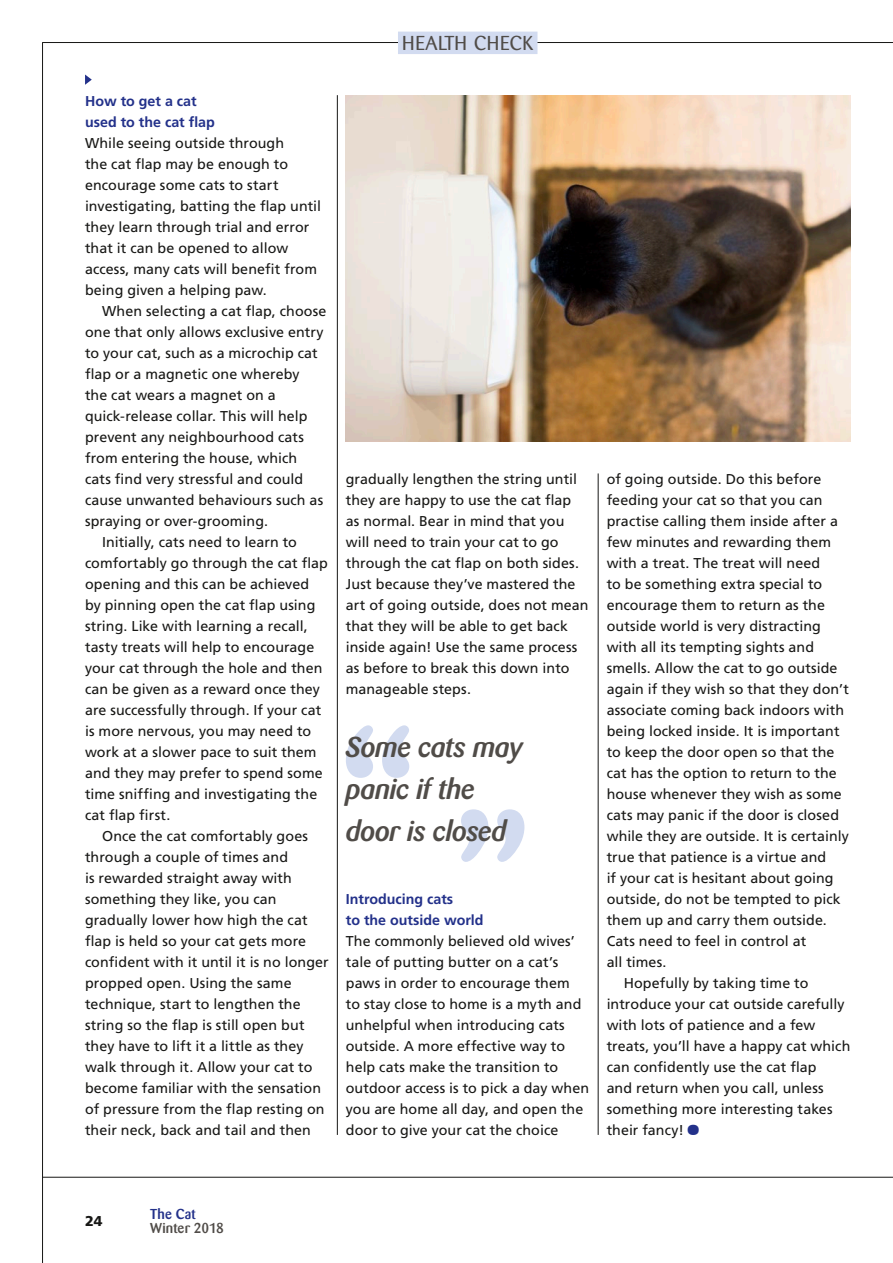
<style>
.page{position:relative;width:893px;height:1263px;background:#fff}
.page>*{position:absolute;margin:0;border:0;box-sizing:border-box;transform-origin:0 0}
.t1{font:italic 500 28.5px/42px "Barmeno BQ";letter-spacing:-.005em;color:#504c48}
.t2{font:19.95px "Barmeno BQ";letter-spacing:.02em;color:#504c48}
.t3{font:14.25px/21px "Frutiger";letter-spacing:.005em;color:#171715}
.t4{font:700 14.25px/21px "Frutiger";color:#23318a}
.t5{font:500 14.25px "Barmeno BQ";letter-spacing:.005em;color:#504c48}
.t6{font:500 14.25px "Barmeno BQ";letter-spacing:.015em;color:#23318a}
.t7{font:900 14.25px "Frutiger";color:#171715}
.s1{font-family:"The Cat Glyphs";color:#23318a}
</style>
<div class="page">
<img style="left:346px;top:95px;width:504px;height:347px">
<hr style="left:42px;top:1177px;width:851px;height:1px;background:#171715">
<hr style="left:42px;top:42px;width:851px;height:1px;background:#171715">
<hr style="left:42px;top:42px;width:1px;height:1221px;background:#171715">
<hr style="left:598px;top:473px;width:1px;height:662px;background:#171715">
<hr style="left:337px;top:95px;width:1px;height:1040px;background:#171715">
<div style="left:398px;top:32px;width:139px;height:22px;background:#d2dbf0"></div>
<svg style="left:461px;top:809px;width:63px;height:53px"></svg>
<svg style="left:346px;top:725px;width:63px;height:53px"></svg>
<svg style="left:85px;top:75px;width:7px;height:10px"></svg>
<h2 class="t2" style="left:402px;top:31px;width:133px">HEALTH CHECK</h2>
<p class="t4" style="left:85px;top:90px;width:131px">How to get a cat used to the cat flap</p>
<p class="t3" style="left:85px;top:132px;width:238px">While seeing outside through<br>the cat flap may be enough to encourage some cats to start investigating, batting the flap until they learn through trial and error that it can be opened to allow access, many cats will benefit from being given a helping paw.</p>
<p class="t3" style="left:102px;top:300px;width:226px">When selecting a cat flap, choose</p>
<p class="t3" style="left:85px;top:321px;width:240px">one that only allows exclusive entry</p>
<p class="t3" style="left:85px;top:342px;width:234px">to your cat, such as a microchip cat</p>
<p class="t3" style="left:85px;top:363px;width:216px">flap or a magnetic one whereby</p>
<p class="t3" style="left:85px;top:384px;width:192px">the cat wears a magnet on a</p>
<p class="t3" style="left:85px;top:405px;width:224px">quick-release collar. This will help</p>
<p class="t3" style="left:85px;top:426px;width:220px">prevent any neighbourhood cats</p>
<p class="t3" style="left:85px;top:447px;width:214px">from entering the house, which</p>
<p class="t3" style="left:85px;top:468px;width:220px">cats find very stressful and could</p>
<p class="t3" style="left:85px;top:489px;width:240px">cause unwanted behaviours such as</p>
<p class="t3" style="left:85px;top:510px;width:185px">spraying or over-grooming.</p>
<p class="t3" style="left:102px;top:531px;width:196px">Initially, cats need to learn to</p>
<p class="t3" style="left:85px;top:552px;width:244px">comfortably go through the cat flap</p>
<p class="t3" style="left:85px;top:573px;width:226px">opening and this can be achieved</p>
<p class="t3" style="left:85px;top:594px;width:232px">by pinning open the cat flap using</p>
<p class="t3" style="left:85px;top:615px;width:224px">string. Like with learning a recall,</p>
<p class="t3" style="left:85px;top:636px;width:231px">tasty treats will help to encourage</p>
<p class="t3" style="left:85px;top:657px;width:239px">your cat through the hole and then</p>
<p class="t3" style="left:85px;top:678px;width:236px">can be given as a reward once they</p>
<p class="t3" style="left:85px;top:699px;width:238px">are successfully through. If your cat</p>
<p class="t3" style="left:85px;top:720px;width:228px">is more nervous, you may need to</p>
<p class="t3" style="left:85px;top:741px;width:233px">work at a slower pace to suit them</p>
<p class="t3" style="left:85px;top:762px;width:239px">and they may prefer to spend some</p>
<p class="t3" style="left:85px;top:783px;width:234px">time sniffing and investigating the</p>
<p class="t3" style="left:85px;top:804px;width:87px">cat flap first.</p>
<p class="t3" style="left:102px;top:825px;width:208px">Once the cat comfortably goes</p>
<p class="t3" style="left:85px;top:846px;width:205px">through a couple of times and</p>
<p class="t3" style="left:85px;top:867px;width:208px">is rewarded straight away with</p>
<p class="t3" style="left:85px;top:888px;width:193px">something they like, you can</p>
<p class="t3" style="left:85px;top:909px;width:224px">gradually lower how high the cat</p>
<p class="t3" style="left:85px;top:930px;width:223px">flap is held so your cat gets more</p>
<p class="t3" style="left:85px;top:951px;width:245px">confident with it until it is no longer</p>
<p class="t3" style="left:85px;top:972px;width:208px">propped open. Using the same</p>
<p class="t3" style="left:85px;top:993px;width:217px">technique, start to lengthen the</p>
<p class="t3" style="left:85px;top:1014px;width:221px">string so the flap is still open but</p>
<p class="t3" style="left:85px;top:1035px;width:220px">they have to lift it a little as they</p>
<p class="t3" style="left:85px;top:1056px;width:229px">walk through it. Allow your cat to</p>
<p class="t3" style="left:85px;top:1077px;width:237px">become familiar with the sensation</p>
<p class="t3" style="left:85px;top:1098px;width:241px">of pressure from the flap resting on</p>
<p class="t3" style="left:85px;top:1119px;width:227px">their neck, back and tail and then</p>
<p class="t3" style="left:346px;top:468px;width:244px">gradually lengthen the string until they are happy to use the cat flap<br>as normal. Bear in mind that you will need to train your cat to go through the cat flap on both sides.<br>Just because they’ve mastered the art of going outside, does not mean that they will be able to get back inside again! Use the same process as before to break this down into manageable steps.</p>
<h1 class="t1" style="left:346px;top:726px;width:178px">Some cats may panic if the door is closed</h1>
<p class="t4" style="left:346px;top:888px;width:139px">Introducing cats<br>to the outside world</p>
<p class="t3" style="left:346px;top:930px;width:245px">The commonly believed old wives’ tale of putting butter on a cat’s paws in order to encourage them<br>to stay close to home is a myth and unhelpful when introducing cats outside. A more effective way to help cats make the transition to outdoor access is to pick a day when you are home all day, and open the door to give your cat the choice</p>
<p class="t3" style="left:607px;top:469px;width:216px">of going outside. Do this before</p>
<p class="t3" style="left:607px;top:490px;width:217px">feeding your cat so that you can</p>
<p class="t3" style="left:607px;top:511px;width:233px">practise calling them inside after a</p>
<p class="t3" style="left:607px;top:532px;width:226px">few minutes and rewarding them</p>
<p class="t3" style="left:607px;top:553px;width:215px">with a treat. The treat will need</p>
<p class="t3" style="left:607px;top:574px;width:217px">to be something extra special to</p>
<p class="t3" style="left:607px;top:595px;width:220px">encourage them to return as the</p>
<p class="t3" style="left:607px;top:616px;width:216px">outside world is very distracting</p>
<p class="t3" style="left:607px;top:637px;width:209px">with all its tempting sights and</p>
<p class="t3" style="left:607px;top:658px;width:232px">smells. Allow the cat to go outside</p>
<p class="t3" style="left:607px;top:679px;width:244px">again if they wish so that they don’t</p>
<p class="t3" style="left:607px;top:700px;width:239px">associate coming back indoors with</p>
<p class="t3" style="left:607px;top:721px;width:234px">being locked inside. It is important</p>
<p class="t3" style="left:607px;top:742px;width:229px">to keep the door open so that the</p>
<p class="t3" style="left:607px;top:763px;width:232px">cat has the option to return to the</p>
<p class="t3" style="left:607px;top:784px;width:237px">house whenever they wish as some</p>
<p class="t3" style="left:607px;top:805px;width:234px">cats may panic if the door is closed</p>
<p class="t3" style="left:607px;top:826px;width:244px">while they are outside. It is certainly</p>
<p class="t3" style="left:607px;top:847px;width:221px">true that patience is a virtue and</p>
<p class="t3" style="left:607px;top:868px;width:228px">if your cat is hesitant about going</p>
<p class="t3" style="left:607px;top:889px;width:236px">outside, do not be tempted to pick</p>
<p class="t3" style="left:607px;top:910px;width:222px">them up and carry them outside.</p>
<p class="t3" style="left:607px;top:931px;width:201px">Cats need to feel in control at</p>
<p class="t3" style="left:607px;top:952px;width:61px">all times.</p>
<p class="t3" style="left:624px;top:973px;width:186px">Hopefully by taking time to</p>
<p class="t3" style="left:607px;top:994px;width:239px">introduce your cat outside carefully</p>
<p class="t3" style="left:607px;top:1015px;width:210px">with lots of patience and a few</p>
<p class="t3" style="left:607px;top:1036px;width:245px">treats, you’ll have a happy cat which</p>
<p class="t3" style="left:607px;top:1057px;width:211px">can confidently use the cat flap</p>
<p class="t3" style="left:607px;top:1078px;width:219px">and return when you call, unless</p>
<p class="t3" style="left:607px;top:1099px;width:227px">something more interesting takes</p>
<p class="t3" style="left:607px;top:1120px;width:94px">their fancy! <span class="s1">*</span></p>
<p class="t7" style="left:85px;top:1212px;width:19px">24</p>
<p class="t6" style="left:150px;top:1205px;width:47px">The Cat</p>
<p class="t5" style="left:150px;top:1219px;width:75px">Winter 2018</p>
</div>
